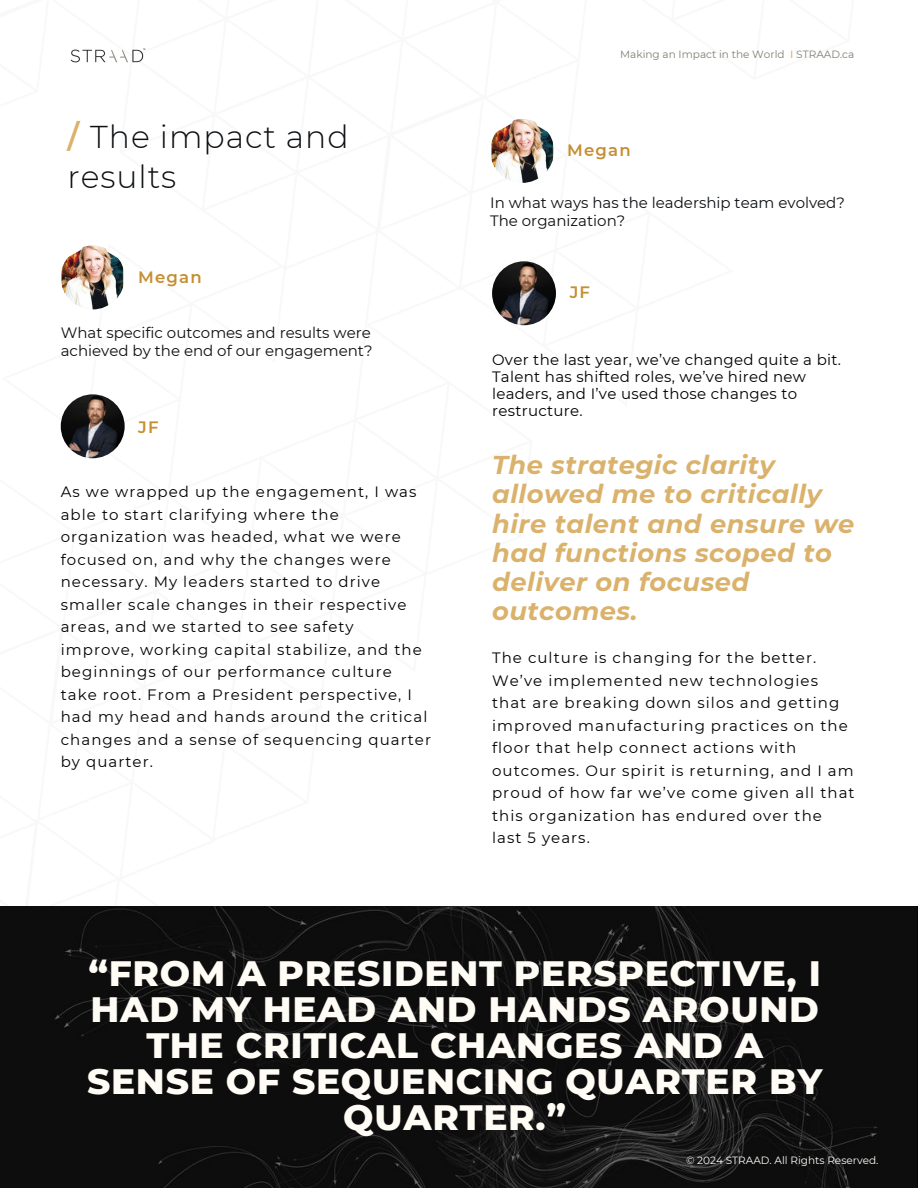
<style>
.page{position:relative;width:918px;height:1188px;background:#fff}
.page>*{position:absolute;margin:0;border:0;box-sizing:border-box;transform-origin:0 0}
.t1{font:800 36px/36px "Montserrat";letter-spacing:.02em;color:#fffcf6;text-align:center}
.t2{font:300 31.5px/40.5px "Montserrat";letter-spacing:.03em;color:#0d1013}
.t3{font:italic 700 25.8px/29.2px "Montserrat";letter-spacing:.02em;color:#dab26c}
.t4{font:600 16.5px "Montserrat";letter-spacing:.07em;color:#c58f33}
.t5{font:15px/22.5px "Montserrat";letter-spacing:.07em;color:#000}
.t6{font:15px/18px "Montserrat";color:#0d1013}
.t7{font:15px/16.8px "Montserrat";letter-spacing:.02em;color:#000}
.t8{font:10.5px "Montserrat";color:#fffcf6}
.t9{font:10.5px "Montserrat";color:#7f7f73}
.s1{font-weight:600;color:#dab26c}
.s2{font-weight:500;color:#dab26c}
</style>
<div class="page">
<img style="left:70px;top:48px;width:76px;height:15px">
<img style="left:61px;top:246px;width:64px;height:63px;border-radius:50%">
<img style="left:61px;top:394px;width:64px;height:64px;border-radius:50%">
<img style="left:492px;top:261px;width:64px;height:64px;border-radius:50%">
<img style="left:490px;top:119px;width:64px;height:64px;border-radius:50%">
<img style="left:0;top:906px;width:918px;height:282px">
<h2 class="t2" style="left:68px;top:115px;width:283px"><span class="s1">/</span> The impact and results</h2>
<p class="t4" style="left:138px;top:265px;width:65px">Megan</p>
<p class="t6" style="left:61px;top:323px;width:313px">What specific outcomes and results were achieved by the end of our engagement?</p>
<p class="t4" style="left:138px;top:415px;width:22px">JF</p>
<p class="t5" style="left:61px;top:480px;width:372px">As we wrapped up the engagement, I was able to start clarifying where the organization was headed, what we were focused on, and why the changes were necessary. My leaders started to drive smaller scale changes in their respective areas, and we started to see safety<br>improve, working capital stabilize, and the beginnings of our performance culture take root. From a President perspective, I had my head and hands around the critical changes and a sense of sequencing quarter by quarter.</p>
<p class="t9" style="left:620px;top:47px;width:236px">Making an Impact in the World <span class="s2">I</span> STRAAD.ca</p>
<p class="t4" style="left:567px;top:138px;width:65px">Megan</p>
<p class="t6" style="left:490px;top:193px;width:356px">In what ways has the leadership team evolved?<br>The organization?</p>
<p class="t4" style="left:570px;top:281px;width:22px">JF</p>
<p class="t7" style="left:492px;top:351px;width:350px">Over the last year, we’ve changed quite a bit.<br>Talent has shifted roles, we’ve hired new leaders, and I’ve used those changes to restructure.</p>
<h3 class="t3" style="left:492px;top:449px;width:364px">The strategic clarity allowed me to critically hire talent and ensure we had functions scoped to deliver on focused outcomes.</h3>
<p class="t5" style="left:492px;top:646px;width:364px">The culture is changing for the better.<br>We’ve implemented new technologies that are breaking down silos and getting improved manufacturing practices on the floor that help connect actions with outcomes. Our spirit is returning, and I am proud of how far we’ve come given all that this organization has endured over the last 5 years.</p>
<h1 class="t1" style="left:87px;top:953px;width:737px">“FROM A PRESIDENT PERSPECTIVE, I<br>HAD MY HEAD AND HANDS AROUND<br>THE CRITICAL CHANGES AND A<br>SENSE OF SEQUENCING QUARTER BY<br>QUARTER.”</h1>
<p class="t8" style="left:686px;top:1153px;width:194px">© 2024 STRAAD. All Rights Reserved.</p>
<p class="t8" style="left:662px;top:1153px;width:194px">© 2024 STRAAD. All Rights Reserved.</p>
</div>
